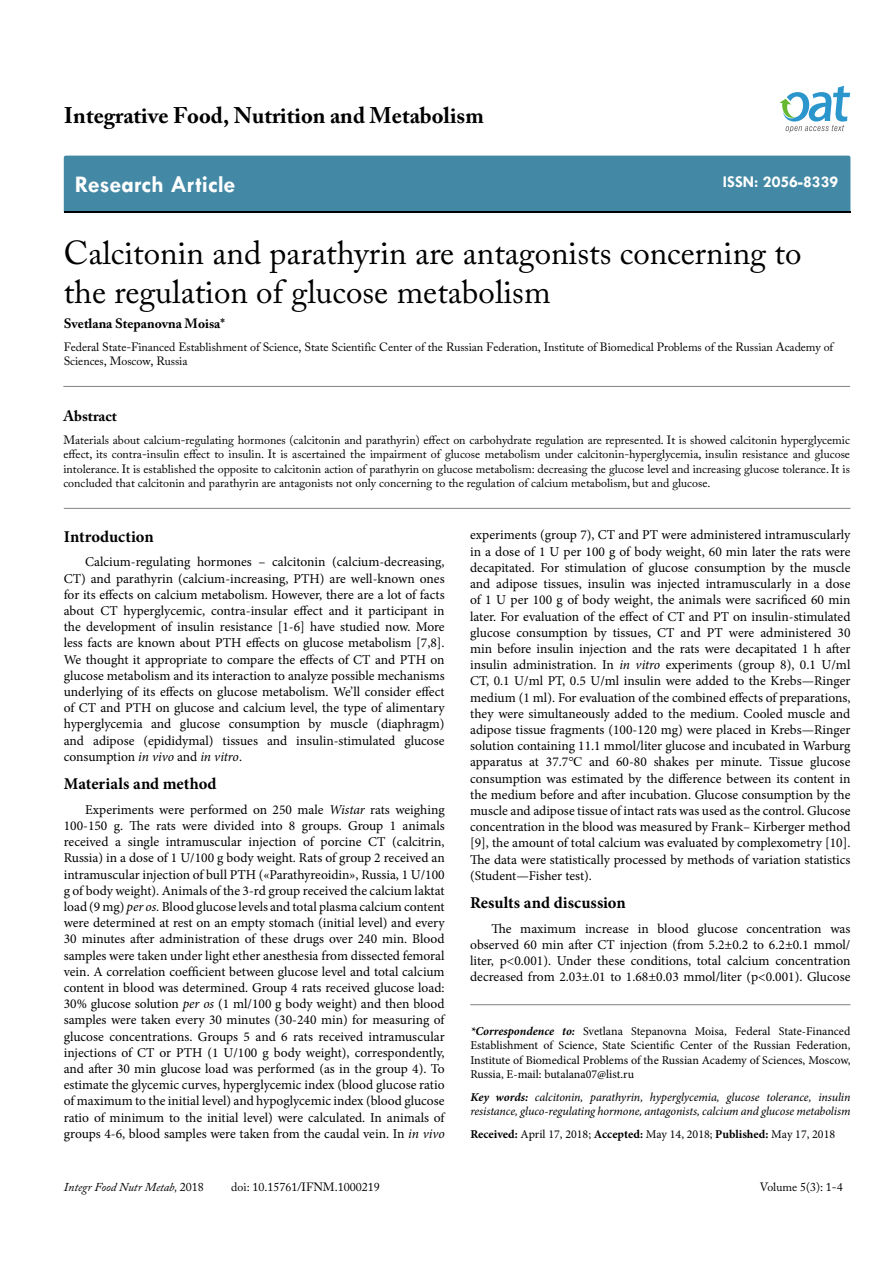
<style>
.page{position:relative;width:893px;height:1263px;background:#fff}
.page>*{position:absolute;margin:0;border:0;box-sizing:border-box;transform-origin:0 0}
.t1{font:33px/39.6px "Adobe Caslon Pro";color:#000}
.t2{font:700 24px "Tw Cen";color:#fff}
.t3{font:700 22.5px "Adobe Caslon Pro";color:#000}
.t4{font:700 16.5px "Minion Pro";letter-spacing:.005em;color:#000}
.t5{font:700 16.5px "Tw Cen";color:#fff}
.t6{font:700 15px "Adobe Caslon Pro";color:#000}
.t7{font:13.5px/16.2px "Minion Pro";color:#000;text-align:justify}
.t8{font:700 13.5px "Adobe Caslon Pro";color:#000}
.t9{font:12px/14.4px "Adobe Caslon Pro";letter-spacing:-.005em;color:#000}
.t10{font:12px/14.4px "Minion Pro";color:#000;text-align:justify}
.t11{font:italic 12px/14.4px "Minion Pro";letter-spacing:-.01em;color:#000}
.t12{font:italic 12px "Adobe Caslon Pro";color:#000}
.s1{font-style:italic}
.s2{font-family:"Times New Roman"}
.s3{font-weight:700;font-style:italic}
.s4{font-weight:700}
.s5{font-style:normal}
</style>
<div class="page">
<div style="left:64px;top:156px;width:786px;height:56px;background:#4389a5"></div>
<svg style="left:779px;top:86px;width:71px;height:47px"></svg>
<hr style="left:63px;top:386px;width:787px;height:1px;background:#808285">
<hr style="left:64px;top:508px;width:786px;height:1px;background:#808285">
<hr style="left:470px;top:1004px;width:380px;height:1px;background:#808285">
<h3 class="t3" style="left:64px;top:102px;width:421px">Integrative Food, Nutrition and Metabolism</h3>
<h2 class="t2" style="left:75px;top:170px;width:162px">Research Article</h2>
<p class="t5" style="left:723px;top:172px;width:117px">ISSN: 2056-8339</p>
<h1 class="t1" style="left:64px;top:232px;width:739px">Calcitonin and parathyrin are antagonists concerning to the regulation of glucose metabolism</h1>
<p class="t8" style="left:64px;top:315px;width:163px">Svetlana Stepanovna Moisa*</p>
<p class="t9" style="left:64px;top:339px;width:771px">Federal State-Financed Establishment of Science, State Scientific Center of the Russian Federation, Institute of Biomedical Problems of the Russian Academy of<br>Sciences, Moscow, Russia</p>
<p class="t6" style="left:63px;top:407px;width:55px">Abstract</p>
<p class="t9" style="left:63px;top:432px;width:788px;text-align:justify">Materials about calcium-regulating hormones (calcitonin and parathyrin) effect on carbohydrate regulation are represented. It is showed calcitonin hyperglycemic effect, its contra-insulin effect to insulin. It is ascertained the impairment of glucose metabolism under calcitonin-hyperglycemia, insulin resistance and glucose intolerance. It is established the opposite to calcitonin action of parathyrin on glucose metabolism: decreasing the glucose level and increasing glucose tolerance. It is concluded that calcitonin and parathyrin are antagonists not only concerning to the regulation of calcium metabolism, but and glucose.</p>
<p class="t4" style="left:64px;top:525px;width:91px">Introduction</p>
<p class="t7" style="left:64px;top:554px;width:382px;text-indent:21px">Calcium-regulating hormones – calcitonin (calcium-decreasing, CT) and parathyrin (calcium-increasing, PTH) are well-known ones for its effects on calcium metabolism. However, there are a lot of facts about CT hyperglycemic, contra-insular effect and it participant in the development of insulin resistance [1-6] have studied now. More less facts are known about PTH effects on glucose metabolism [7,8].<br>We thought it appropriate to compare the effects of CT and PTH on glucose metabolism and its interaction to analyze possible mechanisms underlying of its effects on glucose metabolism. We’ll consider effect of CT and PTH on glucose and calcium level, the type of alimentary hyperglycemia and glucose consumption by muscle (diaphragm) and adipose (epididymal) tissues and insulin-stimulated glucose consumption <span class="s1">in vivo</span> and <span class="s1">in vitro</span>.</p>
<p class="t4" style="left:64px;top:772px;width:154px">Materials and method</p>
<p class="t7" style="left:64px;top:801px;width:382px;text-indent:21px">Experiments were performed on 250 male <span class="s1">Wistar</span> rats weighing 100-150 g. The rats were divided into 8 groups. Group 1 animals received a single intramuscular injection of porcine CT (calcitrin, Russia) in a dose of 1 U/100 g body weight. Rats of group 2 received an intramuscular injection of bull PTH («Parathyreoidin», Russia, 1 U/100 g of body weight). Animals of the 3-rd group received the calcium laktat load (9 mg) <span class="s1">per os.</span> Blood glucose levels and total plasma calcium content were determined at rest on an empty stomach (initial level) and every 30 minutes after administration of these drugs over 240 min. Blood samples were taken under light ether anesthesia from dissected femoral vein. A correlation coefficient between glucose level and total calcium content in blood was determined. Group 4 rats received glucose load:<br>30% glucose solution <span class="s1">per os</span> (1 ml/100 g body weight) and then blood samples were taken every 30 minutes (30-240 min) for measuring of glucose concentrations. Groups 5 and 6 rats received intramuscular injections of CT or PTH (1 U/100 g body weight), correspondently, and after 30 min glucose load was performed (as in the group 4). To estimate the glycemic curves, hyperglycemic index (blood glucose ratio of maximum to the initial level) and hypoglycemic index (blood glucose ratio of minimum to the initial level) were calculated. In animals of groups 4-6, blood samples were taken from the caudal vein. In <span class="s1">in vivo</span></p>
<p class="t7" style="left:470px;top:527px;width:382px">experiments (group 7), CT and PT were administered intramuscularly in a dose of 1 U per 100 g of body weight, 60 min later the rats were decapitated. For stimulation of glucose consumption by the muscle and adipose tissues, insulin was injected intramuscularly in a dose of 1 U per 100 g of body weight, the animals were sacrificed 60 min later. For evaluation of the effect of CT and PT on insulin-stimulated glucose consumption by tissues, CT and PT were administered 30 min before insulin injection and the rats were decapitated 1 h after insulin administration. In <span class="s1">in vitro</span> experiments (group 8), 0.1 U/ml CT, 0.1 U/ml PT, 0.5 U/ml insulin were added to the Krebs—Ringer medium (1 ml). For evaluation of the combined effects of preparations, they were simultaneously added to the medium. Cooled muscle and adipose tissue fragments (100-120 mg) were placed in Krebs—Ringer solution containing 11.1 mmol/liter glucose and incubated in Warburg apparatus at 37.7<span class="s2">℃</span> and 60-80 shakes per minute. Tissue glucose consumption was estimated by the difference between its content in the medium before and after incubation. Glucose consumption by the muscle and adipose tissue of intact rats was used as the control. Glucose concentration in the blood was measured by Frank– Kirberger method [9], the amount of total calcium was evaluated by complexometry [10].<br>The data were statistically processed by methods of variation statistics (Student—Fisher test).</p>
<p class="t4" style="left:470px;top:891px;width:157px">Results and discussion</p>
<p class="t7" style="left:470px;top:920px;width:382px;text-indent:21px">The maximum increase in blood glucose concentration was observed 60 min after CT injection (from 5.2±0.2 to 6.2±0.1 mmol/ liter, p&lt;0.001). Under these conditions, total calcium concentration decreased from 2.03±.01 to 1.68±0.03 mmol/liter (p&lt;0.001). Glucose</p>
<p class="t10" style="left:470px;top:1024px;width:382px"><span class="s3">*Correspondence to:</span> Svetlana Stepanovna Moisa, Federal State-Financed Establishment of Science, State Scientific Center of the Russian Federation, Institute of Biomedical Problems of the Russian Academy of Sciences, Moscow, Russia, E-mail: butalana07@list.ru</p>
<p class="t11" style="left:470px;top:1090px;width:382px"><span class="s4">Key words:</span> calcitonin, parathyrin, hyperglycemia, glucose tolerance, insulin resistance, gluco-regulating hormone, antagonists, calcium and glucose metabolism</p>
<p class="t10" style="left:470px;top:1127px;width:366px"><span class="s4">Received:</span> April 17, 2018; <span class="s4">Accepted:</span> May 14, 2018; <span class="s4">Published:</span> May 17, 2018</p>
<p class="t12" style="left:64px;top:1180px;width:141px">Integr Food Nutr Metab, <span class="s5">2018</span></p>
<p class="t9" style="left:231px;top:1180px;width:150px">doi: 10.15761/IFNM.1000219</p>
<p class="t9" style="left:760px;top:1180px;width:84px">Volume 5(3): 1-4</p>
</div>
